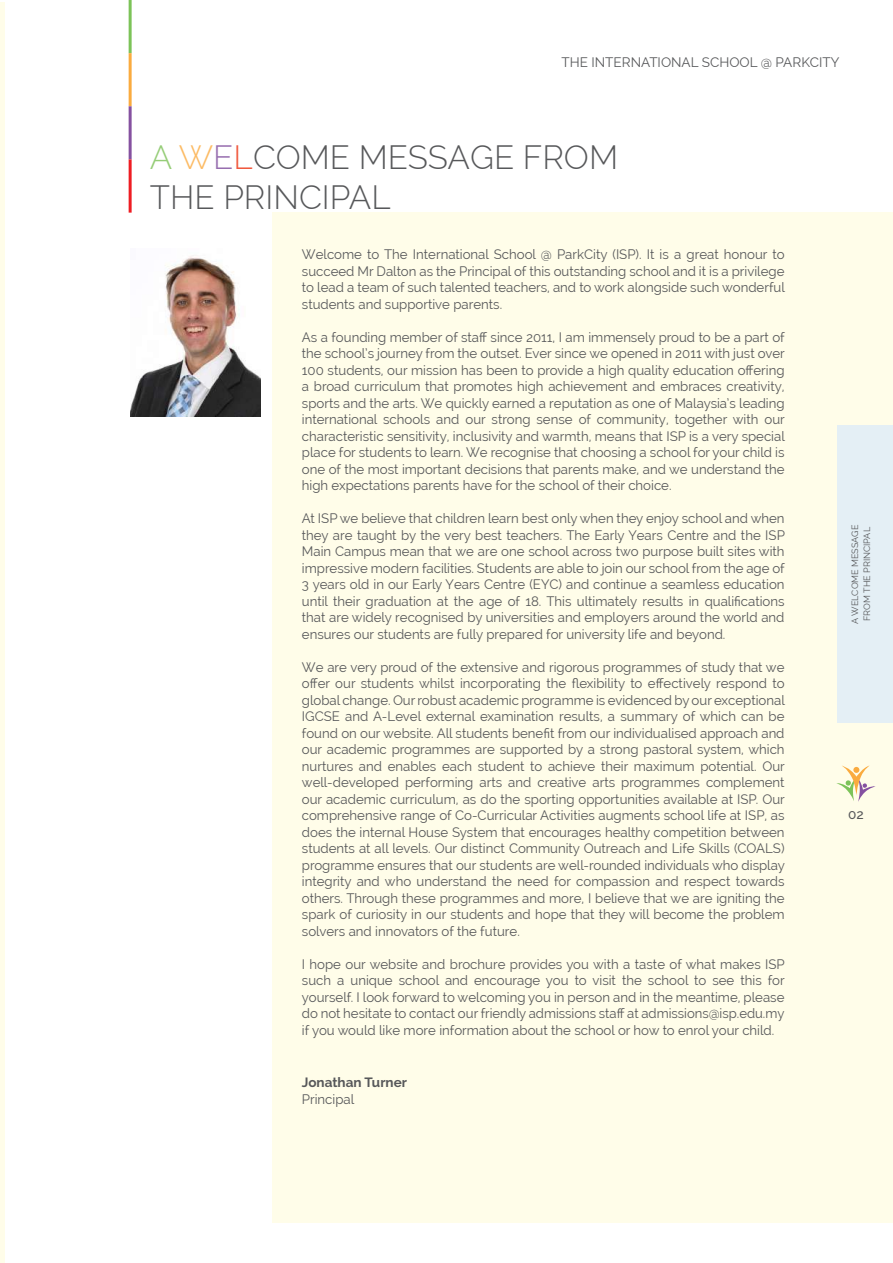
<style>
.page{position:relative;width:893px;height:1263px;background:#fff}
.page>*{position:absolute;margin:0;border:0;box-sizing:border-box;transform-origin:0 0}
.t1{font:300 33px/39.6px "Raleway";color:#57585a}
.t2{font:13.5px/16.5px "Raleway";color:#57585a;text-align:justify}
.t3{font:700 13.5px "Raleway";color:#57585a}
.t4{font:500 13.5px "Raleway";color:#57585a}
.t5{font:9px/12px "Raleway";color:#57585a;text-align:center}
.s1{color:#96cd78}
.s2{color:#fcbb65}
.s3{color:#976eaf}
.s4{color:#f0593e}
</style>
<div class="page">
<div style="left:272px;top:212px;width:621px;height:1011px;background:#fffde9"></div>
<hr style="left:0;top:2px;width:4px;height:1261px;background:#fffde9">
<div style="left:838px;top:425px;width:55px;height:298px;background:#e4eff5"></div>
<svg style="left:836px;top:765px;width:40px;height:37px"></svg>
<hr style="left:129px;top:0;width:3px;height:53px;background:#7cc358">
<hr style="left:129px;top:53px;width:3px;height:53px;background:#faab3f">
<hr style="left:129px;top:106px;width:3px;height:53px;background:#8551a0">
<hr style="left:129px;top:159px;width:3px;height:54px;background:#ee1d23">
<img style="left:130px;top:255px;width:130px;height:162px">
<p class="t2" style="left:561px;top:54px;width:280px">THE INTERNATIONAL SCHOOL @ PARKCITY</p>
<h1 class="t1" style="left:150px;top:138px;width:470px"><span class="s1">A</span> <span class="s2">W</span><span class="s3">E</span><span class="s4">L</span>COME MESSAGE FROM<br>THE PRINCIPAL</h1>
<p class="t2" style="left:302px;top:246px;width:484px">Welcome to The International School @ ParkCity (ISP). It is a great honour to succeed Mr Dalton as the Principal of this outstanding school and it is a privilege to lead a team of such talented teachers, and to work alongside such wonderful students and supportive parents.</p>
<p class="t2" style="left:302px;top:329px;width:484px">As a founding member of staff since 2011, I am immensely proud to be a part of the school’s journey from the outset. Ever since we opened in 2011 with just over 100 students, our mission has been to provide a high quality education offering a broad curriculum that promotes high achievement and embraces creativity, sports and the arts. We quickly earned a reputation as one of Malaysia’s leading international schools and our strong sense of community, together with our characteristic sensitivity, inclusivity and warmth, means that ISP is a very special place for students to learn. We recognise that choosing a school for your child is one of the most important decisions that parents make, and we understand the high expectations parents have for the school of their choice.</p>
<p class="t2" style="left:302px;top:510px;width:484px">At ISP we believe that children learn best only when they enjoy school and when they are taught by the very best teachers. The Early Years Centre and the ISP Main Campus mean that we are one school across two purpose built sites with impressive modern facilities. Students are able to join our school from the age of 3 years old in our Early Years Centre (EYC) and continue a seamless education until their graduation at the age of 18. This ultimately results in qualifications that are widely recognised by universities and employers around the world and ensures our students are fully prepared for university life and beyond.</p>
<p class="t2" style="left:302px;top:659px;width:484px">We are very proud of the extensive and rigorous programmes of study that we offer our students whilst incorporating the flexibility to effectively respond to global change. Our robust academic programme is evidenced by our exceptional IGCSE and A-Level external examination results, a summary of which can be found on our website. All students benefit from our individualised approach and our academic programmes are supported by a strong pastoral system, which nurtures and enables each student to achieve their maximum potential. Our well-developed performing arts and creative arts programmes complement our academic curriculum, as do the sporting opportunities available at ISP. Our comprehensive range of Co-Curricular Activities augments school life at ISP, as does the internal House System that encourages healthy competition between students at all levels. Our distinct Community Outreach and Life Skills (COALS) programme ensures that our students are well-rounded individuals who display integrity and who understand the need for compassion and respect towards others. Through these programmes and more, I believe that we are igniting the spark of curiosity in our students and hope that they will become the problem solvers and innovators of the future.</p>
<p class="t2" style="left:302px;top:956px;width:484px">I hope our website and brochure provides you with a taste of what makes ISP such a unique school and encourage you to visit the school to see this for yourself. I look forward to welcoming you in person and in the meantime, please do not hesitate to contact our friendly admissions staff at admissions@isp.edu.my if you would like more information about the school or how to enrol your child.</p>
<p class="t3" style="left:302px;top:1075px;width:107px">Jonathan Turner</p>
<p class="t2" style="left:302px;top:1091px;width:54px">Principal</p>
<p class="t5" style="left:849px;top:624px;width:101px;rotate:-90deg">A WELCOME MESSAGE<br>FROM THE PRINCIPAL</p>
<p class="t4" style="left:848px;top:806px;width:17px">02</p>
</div>
